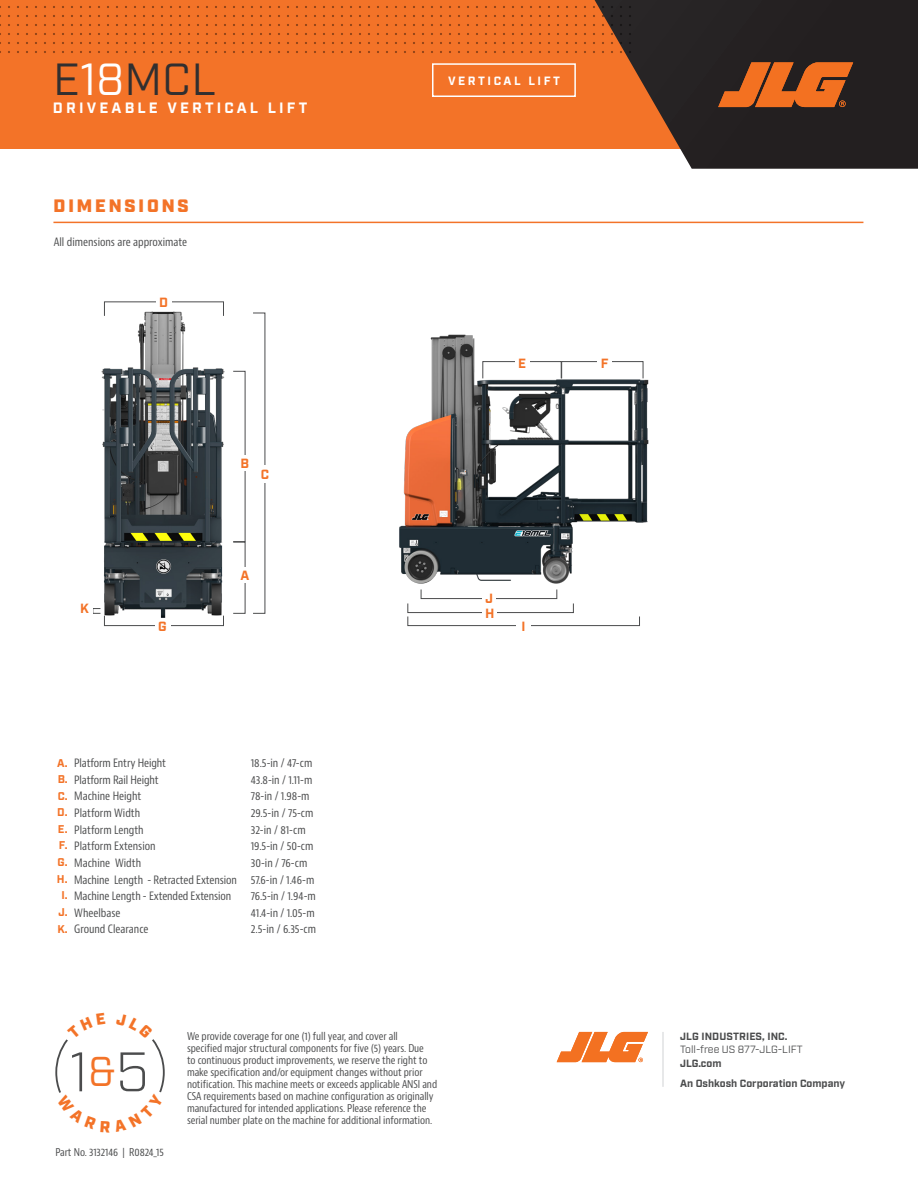
<style>
.page{position:relative;width:918px;height:1188px;background:#fff}
.page>*{position:absolute;margin:0;border:0;box-sizing:border-box;transform-origin:0 0}
.t1{font:300 55.5px "Industry";color:#4b4c4d}
.Product_Name{font:45px "Industry";letter-spacing:.005em;color:#312f30}
.t2{font:900 18px "Industry";letter-spacing:.16em;color:#f37328}
.Product_Name-2{font:700 15px "Industry";letter-spacing:.21em;color:#fff}
.Product_Body_Copy{font:700 13.35px "Industry";color:#f37328}
.t3{font:700 12px "Industry";letter-spacing:.21em;color:#fff}
.Product_Body_Copy-2{font:condensed 11.25px "Bernino Sans";letter-spacing:-.005em;color:#4b4c4d}
.Product_Body_Copy-3{font:700 11.25px "Industry";color:#f37328}
.t4{font:condensed 10.5px/12px "Bernino Sans";letter-spacing:-.005em;color:#4b4c4d}
.t5{font:700 10.5px "Industry";color:#4b4c4d}
.t6{font:10.5px "Industry";color:#4b4c4d}
.s1{color:#fff}
.s2{font-weight:400;font-size:41.7px;color:#f37328}
</style>
<div class="page">
<div style="left:0;top:0;width:694px;height:149px;background:#f37328"></div>
<svg style="left:625px;top:0;width:293px;height:169px;background:#372c28"></svg>
<svg style="left:718px;top:62px;width:135px;height:45px;background:#af5620"></svg>
<svg style="left:557px;top:1032px;width:91px;height:30px"></svg>
<hr style="left:663px;top:1032px;width:1px;height:55px;background:#d1d2d4">
<svg style="left:0;top:0;width:632px;height:54px"></svg>
<div style="left:432px;top:63px;width:144px;height:34px;border:2px solid #fff"></div>
<hr style="left:53px;top:222px;width:810px;height:1px;background:#f37328">
<img style="left:411px;top:334px;width:238px;height:266px">
<img style="left:101px;top:301px;width:310px;height:326px">
<div style="left:561px;top:361px;width:82px;height:18px;border:1px solid #4b4c4d"></div>
<div style="left:483px;top:361px;width:78px;height:18px;border:1px solid #4b4c4d"></div>
<div style="left:515px;top:355px;width:14px;height:15px;background:#fff"></div>
<div style="left:597px;top:355px;width:15px;height:15px;background:#fff"></div>
<div style="left:408px;top:616px;width:232px;height:10px;border:1px solid #4b4c4d"></div>
<div style="left:516px;top:619px;width:15px;height:14px;background:#fff"></div>
<div style="left:421px;top:589px;width:136px;height:10px;border:1px solid #4b4c4d"></div>
<div style="left:483px;top:591px;width:13px;height:14px;background:#fff"></div>
<div style="left:408px;top:603px;width:166px;height:10px;border:1px solid #4b4c4d"></div>
<div style="left:483px;top:606px;width:14px;height:14px;background:#fff"></div>
<div style="left:104px;top:615px;width:120px;height:11px;border:1px solid #4b4c4d"></div>
<div style="left:93px;top:608px;width:8px;height:6px;border:1px solid #4b4c4d"></div>
<div style="left:155px;top:619px;width:15px;height:15px;background:#fff"></div>
<div style="left:156px;top:294px;width:16px;height:16px;background:#fff"></div>
<div style="left:257px;top:465px;width:16px;height:18px;background:#fff"></div>
<div style="left:237px;top:567px;width:16px;height:16px;background:#fff"></div>
<div style="left:237px;top:455px;width:16px;height:16px;background:#fff"></div>
<svg style="left:55px;top:1039px;width:110px;height:54px"></svg>
<p class="Product_Name" style="left:53px;top:53px;width:165px">E<span class="s1">18</span>MCL</p>
<p class="Product_Name-2" style="left:53px;top:99px;width:256px">DRIVEABLE VERTICAL LIFT</p>
<p class="t2" style="left:54px;top:195px;width:137px">DIMENSIONS</p>
<p class="Product_Body_Copy-2" style="left:54px;top:235px;width:135px">All dimensions are approximate</p>
<p class="Product_Body_Copy" style="left:159px;top:294px;width:10px">D</p>
<p class="Product_Body_Copy" style="left:80px;top:601px;width:10px">K</p>
<p class="Product_Body_Copy" style="left:158px;top:619px;width:10px">G</p>
<p class="Product_Body_Copy" style="left:241px;top:455px;width:10px">B</p>
<p class="Product_Body_Copy" style="left:261px;top:466px;width:10px">C</p>
<p class="Product_Body_Copy" style="left:241px;top:567px;width:10px">A</p>
<p class="Product_Body_Copy-3" style="left:57px;top:756px;width:12px">A.</p>
<p class="Product_Body_Copy-2" style="left:74px;top:756px;width:93px">Platform Entry Height</p>
<p class="Product_Body_Copy-2" style="left:251px;top:756px;width:63px">18.5-in / 47-cm</p>
<p class="Product_Body_Copy-3" style="left:58px;top:772px;width:11px">B.</p>
<p class="Product_Body_Copy-2" style="left:74px;top:773px;width:86px">Platform Rail Height</p>
<p class="Product_Body_Copy-2" style="left:251px;top:773px;width:63px">43.8-in / 1.11-m</p>
<p class="Product_Body_Copy-3" style="left:58px;top:789px;width:11px">C.</p>
<p class="Product_Body_Copy-2" style="left:74px;top:789px;width:69px">Machine Height</p>
<p class="Product_Body_Copy-2" style="left:251px;top:789px;width:60px">78-in / 1.98-m</p>
<p class="Product_Body_Copy-3" style="left:57px;top:806px;width:12px">D.</p>
<p class="Product_Body_Copy-2" style="left:74px;top:806px;width:67px">Platform Width</p>
<p class="Product_Body_Copy-2" style="left:251px;top:806px;width:64px">29.5-in / 75-cm</p>
<p class="Product_Body_Copy-3" style="left:58px;top:822px;width:11px">E.</p>
<p class="Product_Body_Copy-2" style="left:74px;top:823px;width:71px">Platform Length</p>
<p class="Product_Body_Copy-2" style="left:251px;top:823px;width:56px">32-in / 81-cm</p>
<p class="Product_Body_Copy-3" style="left:59px;top:839px;width:10px">F.</p>
<p class="Product_Body_Copy-2" style="left:74px;top:839px;width:83px">Platform Extension</p>
<p class="Product_Body_Copy-2" style="left:251px;top:839px;width:64px">19.5-in / 50-cm</p>
<p class="Product_Body_Copy-3" style="left:58px;top:855px;width:11px">G.</p>
<p class="Product_Body_Copy-2" style="left:74px;top:856px;width:68px">Machine Width</p>
<p class="Product_Body_Copy-2" style="left:251px;top:856px;width:58px">30-in / 76-cm</p>
<p class="Product_Body_Copy-3" style="left:57px;top:872px;width:12px">H.</p>
<p class="Product_Body_Copy-2" style="left:74px;top:872px;width:164px">Machine Length - Retracted Extension</p>
<p class="Product_Body_Copy-2" style="left:251px;top:872px;width:65px">57.6-in / 1.46-m</p>
<p class="Product_Body_Copy-3" style="left:61px;top:889px;width:8px">I.</p>
<p class="Product_Body_Copy-2" style="left:74px;top:889px;width:159px">Machine Length - Extended Extension</p>
<p class="Product_Body_Copy-2" style="left:251px;top:889px;width:66px">76.5-in / 1.94-m</p>
<p class="Product_Body_Copy-3" style="left:58px;top:905px;width:11px">J.</p>
<p class="Product_Body_Copy-2" style="left:74px;top:906px;width:48px">Wheelbase</p>
<p class="Product_Body_Copy-2" style="left:251px;top:906px;width:65px">41.4-in / 1.05-m</p>
<p class="Product_Body_Copy-3" style="left:57px;top:922px;width:12px">K.</p>
<p class="Product_Body_Copy-2" style="left:74px;top:922px;width:76px">Ground Clearance</p>
<p class="Product_Body_Copy-2" style="left:251px;top:922px;width:67px">2.5-in / 6.35-cm</p>
<p class="t3" style="left:448px;top:73px;width:113px">VERTICAL LIFT</p>
<p class="Product_Body_Copy" style="left:518px;top:355px;width:9px">E</p>
<p class="Product_Body_Copy" style="left:601px;top:355px;width:9px">F</p>
<p class="Product_Body_Copy" style="left:485px;top:590px;width:9px">J</p>
<p class="Product_Body_Copy" style="left:521px;top:618px;width:6px">I</p>
<p class="t1" style="left:69px;top:1039px;width:81px">1<span class="s2">&amp;</span>5</p>
<p class="t4" style="left:55px;top:1147px;width:110px">Part No. 3132146 | R0824_15</p>
<p class="t4" style="left:187px;top:1031px;width:252px">We provide coverage for one (1) full year, and cover all<br>specified major structural components for five (5) years. Due<br>to continuous product improvements, we reserve the right to make specification and/or equipment changes without prior notification. This machine meets or exceeds applicable ANSI and CSA requirements based on machine configuration as originally manufactured for intended applications. Please reference the serial number plate on the machine for additional information.</p>
<p class="t5" style="left:680px;top:1030px;width:109px">JLG INDUSTRIES, INC.</p>
<p class="t6" style="left:680px;top:1043px;width:124px">Toll-free US 877-JLG-LIFT</p>
<p class="t5" style="left:680px;top:1057px;width:43px">JLG.com</p>
<p class="t5" style="left:680px;top:1077px;width:167px">An Oshkosh Corporation Company</p>
</div>
